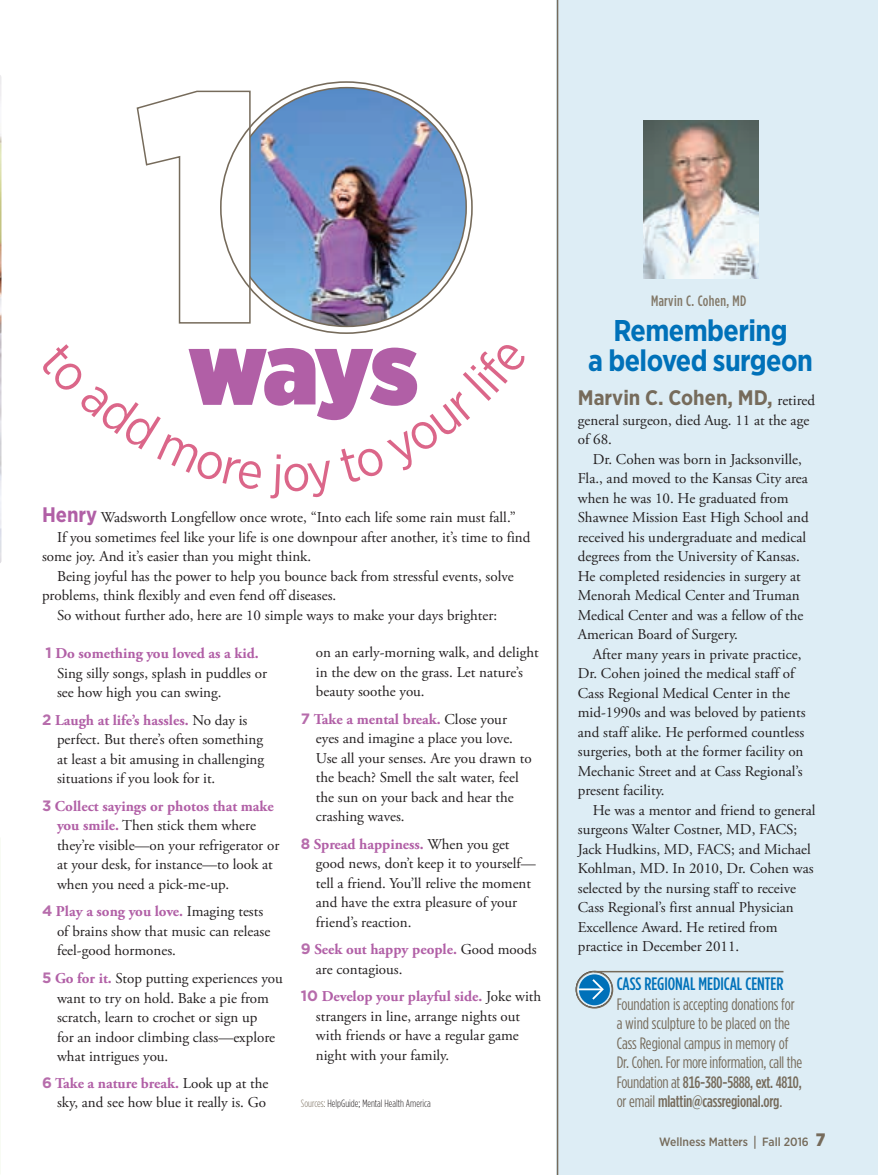
<style>
.page{position:relative;width:878px;height:1175px;background:#fff}
.page>*{position:absolute;margin:0;border:0;box-sizing:border-box;transform-origin:0 0}
.t1{font:900 101.7px "Gotham Narrow";color:#b15fa6}
.t2{font:700 30px/30px "Gotham Narrow";letter-spacing:-.02em;color:#0071b9;text-align:center;scale:.96 1}
.t3{font:700 21px "Gotham Narrow";color:#766b5b}
.t4{font:500 18px "Gotham Condensed";letter-spacing:-.005em;color:#0071b9}
.t5{font:16.5px/19.5px "Gotham Condensed";letter-spacing:-.005em;color:#766b5b}
.t6{font:15px/19.5px "Adobe Garamond Pro";color:#231f20}
.t7{font:500 15px "Gotham Condensed";letter-spacing:.025em;color:#837969}
.t8{font:500 12px "Gotham Narrow";color:#766b5b}
.t9{font:300 10.5px "Gotham Condensed";color:#231f20}
.s1{font-family:"Gotham Narrow";font-weight:700;font-size:21px;color:#b15fa6}
.s2{font-family:"Gotham";font-weight:700;color:#b76dac}
.s3{font-weight:700;color:#b15fa6}
.s4{color:#837969}
.s5{color:#766b5b}
.s6{font-family:"Adobe Garamond Pro";font-weight:400;font-size:15px;color:#231f20}
.s7{font-weight:500}
.s8{font-family:"Meta OT";font-stretch:condensed;font-size:13.5px}
.s9{font-weight:900;font-size:18px}
</style>
<div class="page">
<div style="left:557px;top:0;width:321px;height:1174px;background:#ddedf5"></div>
<img style="left:644px;top:120px;width:114px;height:159px">
<img style="left:0;top:75px;width:2px;height:488px">
<img style="left:227px;top:88px;width:239px;height:238px;border-radius:119px">
<svg style="left:136px;top:90px;width:115px;height:234px"></svg>
<hr style="left:556px;top:0;width:2px;height:1174px;background:#766b5b">
<div style="left:575px;top:971px;width:37px;height:36px;border:1px solid #231f20;border-radius:50%"></div>
<div style="left:575px;top:971px;width:38px;height:37px;border:2px solid #766b5b;border-radius:50%"></div>
<div style="left:579px;top:974px;width:31px;height:31px;background:#0071b9;border-radius:50%"></div>
<hr style="left:578px;top:988px;width:23px;height:2px;background:#fff">
<svg style="left:590px;top:977px;width:15px;height:23px"></svg>
<hr style="left:594px;top:970px;width:189px;height:2px;background:#766b5b">
<h1 class="t1" style="left:189px;top:300px;width:231px">ways</h1>
<p class="t6" style="left:42px;top:508px;width:475px"><span class="s1">Henry</span> Wadsworth Longfellow once wrote, “Into each life some rain must fall.”</p>
<p class="t6" style="left:57px;top:528px;width:475px">If you sometimes feel like your life is one downpour after another, it’s time to find</p>
<p class="t6" style="left:42px;top:547px;width:271px">some joy. And it’s easier than you might think.</p>
<p class="t6" style="left:57px;top:567px;width:458px">Being joyful has the power to help you bounce back from stressful events, solve</p>
<p class="t6" style="left:42px;top:586px;width:296px">problems, think flexibly and even fend off diseases.</p>
<p class="t6" style="left:57px;top:606px;width:441px">So without further ado, here are 10 simple ways to make your days brighter:</p>
<p class="t6" style="left:57px;top:644px;width:211px;text-indent:-12px"><span class="s2">1</span> <span class="s3">Do something you loved as a kid.<br></span>Sing silly songs, splash in puddles or see how high you can swing.</p>
<p class="t6" style="left:57px;top:710px;width:208px;text-indent:-15px"><span class="s2">2</span> <span class="s3">Laugh at life’s hassles.</span> No day is perfect. But there’s often something at least a bit amusing in challenging situations if you look for it.</p>
<p class="t6" style="left:57px;top:797px;width:224px;text-indent:-15px"><span class="s2">3</span> <span class="s3">Collect sayings or photos that make you smile.</span> Then stick them where they’re visible—on your refrigerator or at your desk, for instance—to look at when you need a pick-me-up.</p>
<p class="t6" style="left:57px;top:902px;width:215px;text-indent:-15px"><span class="s2">4</span> <span class="s3">Play a song you love.</span> Imaging tests of brains show that music can release feel-good hormones.</p>
<p class="t6" style="left:57px;top:969px;width:227px;text-indent:-15px"><span class="s2">5</span> <span class="s3">Go for it.</span> Stop putting experiences you want to try on hold. Bake a pie from scratch, learn to crochet or sign up<br>for an indoor climbing class—explore what intrigues you.</p>
<p class="t6" style="left:42px;top:1073px;width:228px;text-align:right"><span class="s2">6</span> <span class="s3">Take a nature break.</span> Look up at the sky, and see how blue it really is. Go</p>
<p class="t6" style="left:316px;top:643px;width:224px">on an early-morning walk, and delight in the dew on the grass. Let nature’s beauty soothe you.</p>
<p class="t6" style="left:316px;top:709px;width:217px;text-indent:-15px"><span class="s2">7</span> <span class="s3">Take a mental break.</span> Close your eyes and imagine a place you love.<br>Use all your senses. Are you drawn to the beach? Smell the salt water, feel the sun on your back and hear the crashing waves.</p>
<p class="t6" style="left:316px;top:834px;width:221px;text-indent:-15px"><span class="s2">8</span> <span class="s3">Spread happiness.</span> When you get good news, don’t keep it to yourself— tell a friend. You’ll relive the moment and have the extra pleasure of your friend’s reaction.</p>
<p class="t6" style="left:316px;top:940px;width:222px;text-indent:-15px"><span class="s2">9</span> <span class="s3">Seek out happy people.</span> Good moods are contagious.</p>
<p class="t6" style="left:316px;top:987px;width:227px;text-indent:-15px"><span class="s2">10</span> <span class="s3">Develop your playful side.</span> Joke with strangers in line, arrange nights out with friends or have a regular game night with your family.</p>
<p class="t9" style="left:301px;top:1097px;width:131px"><span class="s4">S</span><span class="s5">ources:</span> HelpGuide; Mental Health America</p>
<p class="t7" style="left:651px;top:291px;width:97px">Marvin C. Cohen, MD</p>
<h2 class="t2" style="left:588px;top:315px;width:236px">Remembering<br>a beloved surgeon</h2>
<h3 class="t3" style="left:578px;top:384px;width:239px">Marvin C. Cohen, MD, <span class="s6">retired</span></h3>
<p class="t6" style="left:577px;top:411px;width:233px">general surgeon, died Aug. 11 at the age of 68.</p>
<p class="t6" style="left:577px;top:450px;width:232px;text-indent:15px">Dr. Cohen was born in Jacksonville, Fla., and moved to the Kansas City area when he was 10. He graduated from Shawnee Mission East High School and received his undergraduate and medical degrees from the University of Kansas.<br>He completed residencies in surgery at Menorah Medical Center and Truman Medical Center and was a fellow of the American Board of Surgery.</p>
<p class="t6" style="left:577px;top:645px;width:229px;text-indent:15px">After many years in private practice, Dr. Cohen joined the medical staff of Cass Regional Medical Center in the mid-1990s and was beloved by patients and staff alike. He performed countless surgeries, both at the former facility on Mechanic Street and at Cass Regional’s present facility.</p>
<p class="t6" style="left:577px;top:801px;width:239px;text-indent:15px">He was a mentor and friend to general surgeons Walter Costner, MD, FACS; Jack Hudkins, MD, FACS; and Michael Kohlman, MD. In 2010, Dr. Cohen was selected by the nursing staff to receive Cass Regional’s first annual Physician Excellence Award. He retired from practice in December 2011.</p>
<p class="t4" style="left:616px;top:973px;width:168px">CASS REGIONAL MEDICAL CENTER</p>
<p class="t5" style="left:616px;top:994px;width:187px">Foundation is accepting donations for a wind sculpture to be placed on the Cass Regional campus in memory of Dr. Cohen. For more information, call the Foundation at <span class="s7">816-380-5888, ext. 4810, </span>or email <span class="s7">mlattin@cassregional.org</span>.</p>
<p class="t8" style="left:659px;top:1134px;width:168px">Wellness Matters <span class="s8">|</span> Fall 2016 <span class="s9">7</span></p>
</div>
